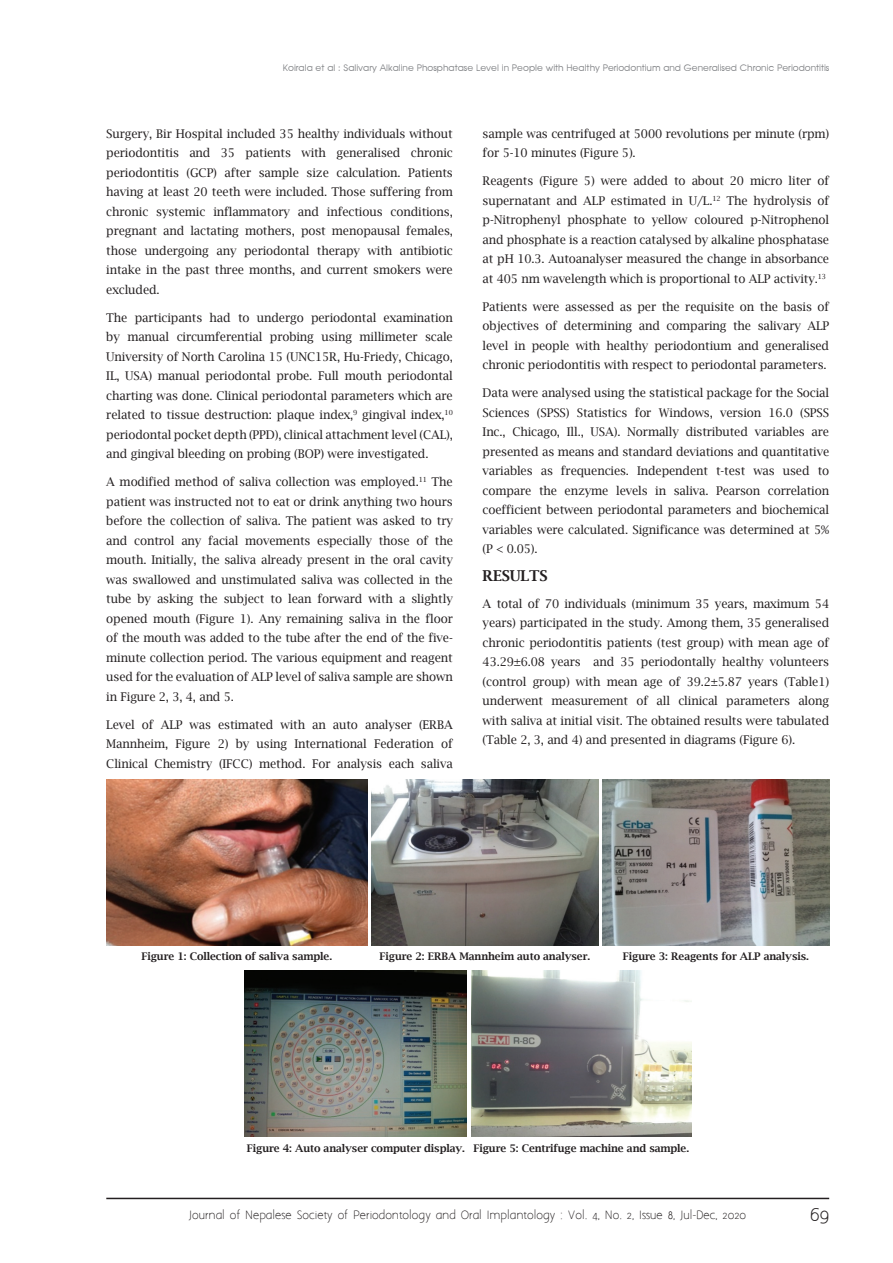
<style>
.page{position:relative;width:893px;height:1263px;background:#fff}
.page>*{position:absolute;margin:0;border:0;box-sizing:border-box;transform-origin:0 0}
.t1{font:18px "Aaargh Normal";color:#231f20}
.t2{font:600 15px "Lucida Bright";letter-spacing:-.01em;color:#231f20}
.t3{font:12px/19.5px "Lucida Bright";letter-spacing:-.01em;color:#231f20;text-align:justify}
.t4{font:600 10.5px "Lucida Bright";letter-spacing:-.01em;color:#231f20}
.t5{font:10.5px "Aaargh Normal";color:#231f20}
.t6{font:9px "Advance Normal";color:#808285}
</style>
<div class="page">
<hr style="left:106px;top:1198px;width:723px;height:1px;background:#231f20">
<img style="left:106px;top:780px;width:261px;height:166px">
<img style="left:372px;top:780px;width:226px;height:166px">
<img style="left:602px;top:780px;width:227px;height:166px">
<img style="left:244px;top:970px;width:223px;height:166px">
<img style="left:471px;top:970px;width:220px;height:166px">
<p class="t6" style="left:283px;top:62px;width:548px">Koirala et al : Salivary Alkaline Phosphatase Level in People with Healthy Periodontium and Generalised Chronic Periodontitis</p>
<p class="t3" style="left:106px;top:123px;width:348px">Surgery, Bir Hospital included 35 healthy individuals without periodontitis and 35 patients with generalised chronic periodontitis (GCP) after sample size calculation. Patients having at least 20 teeth were included. Those suffering from chronic systemic inflammatory and infectious conditions, pregnant and lactating mothers, post menopausal females, those undergoing any periodontal therapy with antibiotic intake in the past three months, and current smokers were excluded.</p>
<p class="t3" style="left:106px;top:307px;width:348px">The participants had to undergo periodontal examination by manual circumferential probing using millimeter scale University of North Carolina 15 (UNC15R, Hu-Friedy, Chicago, IL, USA) manual periodontal probe. Full mouth periodontal charting was done. Clinical periodontal parameters which are related to tissue destruction: plaque index,<sup>9</sup> gingival index,<sup>10 </sup>periodontal pocket depth (PPD), clinical attachment level (CAL), and gingival bleeding on probing (BOP) were investigated.</p>
<p class="t3" style="left:106px;top:472px;width:348px">A modified method of saliva collection was employed.<sup>11</sup> The patient was instructed not to eat or drink anything two hours before the collection of saliva. The patient was asked to try and control any facial movements especially those of the mouth. Initially, the saliva already present in the oral cavity was swallowed and unstimulated saliva was collected in the tube by asking the subject to lean forward with a slightly opened mouth (Figure 1). Any remaining saliva in the floor of the mouth was added to the tube after the end of the five&shy;minute collection period. The various equipment and reagent used for the evaluation of ALP level of saliva sample are shown in Figure 2, 3, 4, and 5.</p>
<p class="t3" style="left:106px;top:714px;width:348px">Level of ALP was estimated with an auto analyser (ERBA Mannheim, Figure 2) by using International Federation of Clinical Chemistry (IFCC) method. For analysis each saliva</p>
<p class="t3" style="left:483px;top:123px;width:348px">sample was centrifuged at 5000 revolutions per minute (rpm) for 5-10 minutes (Figure 5).</p>
<p class="t3" style="left:483px;top:171px;width:348px">Reagents (Figure 5) were added to about 20 micro liter of supernatant and ALP estimated in U/L.<sup>12</sup> The hydrolysis of p-Nitrophenyl phosphate to yellow coloured p-Nitrophenol and phosphate is a reaction catalysed by alkaline phosphatase at pH 10.3. Autoanalyser measured the change in absorbance at 405 nm wavelength which is proportional to ALP activity.<sup>13</sup></p>
<p class="t3" style="left:483px;top:296px;width:348px">Patients were assessed as per the requisite on the basis of objectives of determining and comparing the salivary ALP level in people with healthy periodontium and generalised chronic periodontitis with respect to periodontal parameters.</p>
<p class="t3" style="left:483px;top:383px;width:348px">Data were analysed using the statistical package for the Social Sciences (SPSS) Statistics for Windows, version 16.0 (SPSS Inc., Chicago, Ill., USA). Normally distributed variables are presented as means and standard deviations and quantitative variables as frequencies. Independent t-test was used to compare the enzyme levels in saliva. Pearson correlation coefficient between periodontal parameters and biochemical variables were calculated. Significance was determined at 5% (P &lt; 0.05).</p>
<p class="t2" style="left:483px;top:567px;width:66px">RESULTS</p>
<p class="t3" style="left:483px;top:594px;width:348px">A total of 70 individuals (minimum 35 years, maximum 54 years) participated in the study. Among them, 35 generalised chronic periodontitis patients (test group) with mean age of 43.29±6.08 years and 35 periodontally healthy volunteers (control group) with mean age of 39.2±5.87 years (Table1) underwent measurement of all clinical parameters along with saliva at initial visit. The obtained results were tabulated (Table 2, 3, and 4) and presented in diagrams (Figure 6).</p>
<p class="t4" style="left:141px;top:950px;width:192px">Figure 1: Collection of saliva sample.</p>
<p class="t4" style="left:380px;top:950px;width:212px">Figure 2: ERBA Mannheim auto analyser.</p>
<p class="t4" style="left:623px;top:950px;width:188px">Figure 3: Reagents for ALP analysis.</p>
<p class="t4" style="left:247px;top:1142px;width:220px">Figure 4: Auto analyser computer display.</p>
<p class="t4" style="left:473px;top:1142px;width:217px">Figure 5: Centrifuge machine and sample.</p>
<p class="t5" style="left:189px;top:1209px;width:559px">Journal of Nepalese Society of Periodontology and Oral Implantology : Vol. 4, No. 2, Issue 8, Jul-Dec, 2020</p>
<h1 class="t1" style="left:810px;top:1204px;width:21px">69</h1>
</div>
